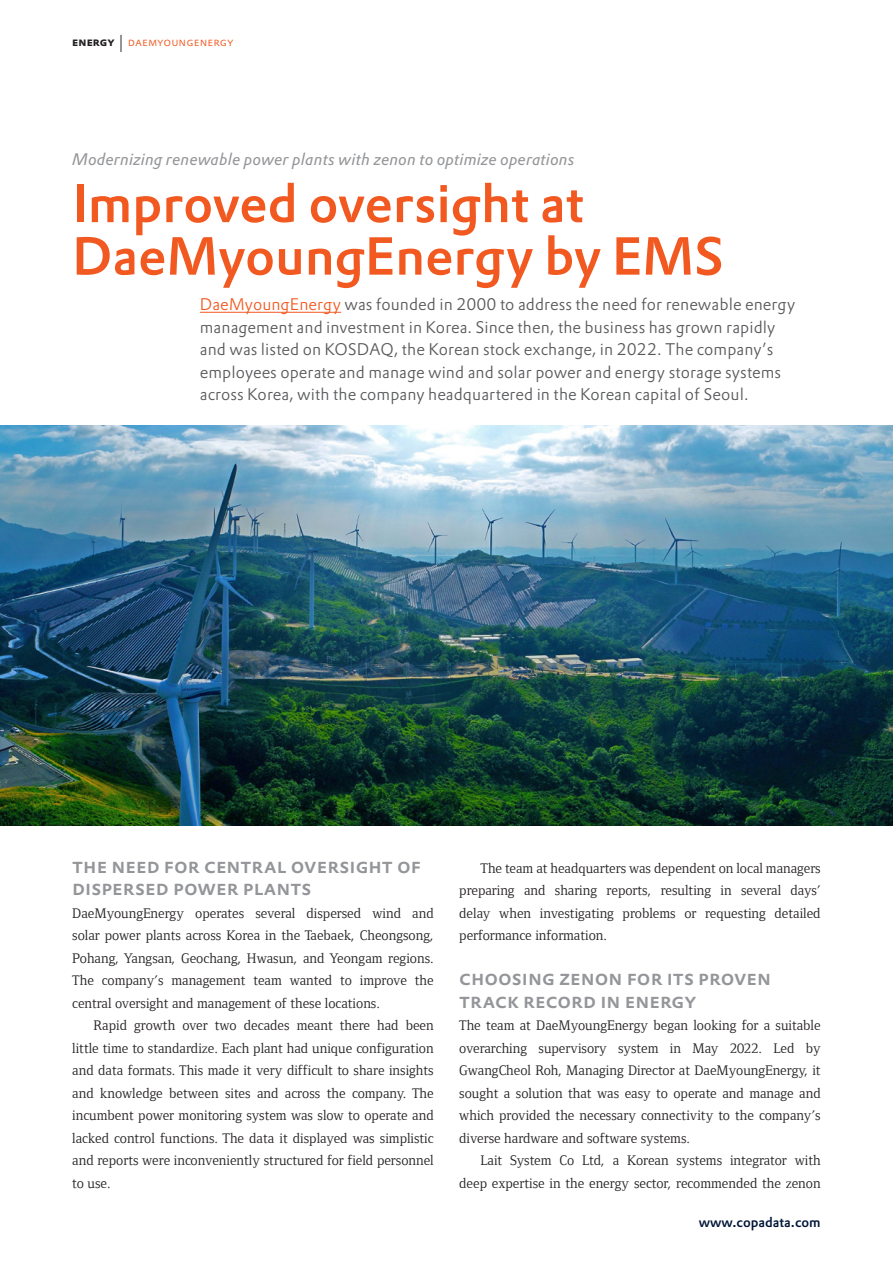
<style>
.page{position:relative;width:893px;height:1263px;background:#fff}
.page>*{position:absolute;margin:0;border:0;box-sizing:border-box;transform-origin:0 0}
.headline_orange{font:500 52.5px/52.5px "DTL Prokyon TOT";color:#f15921}
.headlines_in_copy_left_align{font:500 21px/22.5px "DTL Prokyon TOT Caps";color:#939598}
.lead_text{font:300 16.5px/22.5px "DTL Prokyon TOT";letter-spacing:.005em;color:#57585a}
.kicker{font:italic 16.5px "DTL Prokyon TOT";letter-spacing:.005em;color:#939598}
.copy_indent_ENGLISH{font:14.25px/22.5px "Foundry Form Serif";color:#231f20;text-align:justify}
.copy_no_indent_ENGLISH{font:14.25px/22.5px "Foundry Form Serif";color:#231f20;text-align:justify}
.t1{font:500 13.5px "DTL Prokyon TOT";color:#001537}
.t2{font:300 12px "DTL Prokyon TOT Caps";letter-spacing:.005em;color:#f15921}
.s1{font-weight:700;color:#231f20}
.s2{font-size:24px;color:#231f20}
.s3{color:#f15921}
</style>
<div class="page">
<hr style="left:200px;top:312px;width:141px;height:1px;background:#f15921">
<img style="left:0;top:425px;width:893px;height:401px">
<p class="t2" style="left:72px;top:34px;width:163px"><span class="s1">energy</span> <span class="s2">I</span> daemyoungenergy</p>
<p class="kicker" style="left:72px;top:149px;width:504px">Modernizing renewable power plants with zenon to optimize operations</p>
<p class="headline_orange" style="left:72px;top:177px;width:653px">Improved oversight at<br>DaeMyoungEnergy by EMS</p>
<p class="lead_text" style="left:200px;top:293px;width:597px"><span class="s3">DaeMyoungEnergy</span> was founded in 2000 to address the need for renewable energy management and investment in Korea. Since then, the business has grown rapidly and was listed on KOSDAQ, the Korean stock exchange, in 2022. The company’s employees operate and manage wind and solar power and energy storage systems across Korea, with the company headquartered in the Korean capital of Seoul.</p>
<p class="headlines_in_copy_left_align" style="left:72px;top:854px;width:350px">The need for central oversight of dispersed power plants</p>
<p class="copy_no_indent_ENGLISH" style="left:72px;top:902px;width:363px">DaeMyoungEnergy operates several dispersed wind and solar power plants across Korea in the Taebaek, Cheongsong, Pohang, Yangsan, Geochang, Hwasun, and Yeongam regions.<br>The company’s management team wanted to improve the central oversight and management of these locations.</p>
<p class="copy_indent_ENGLISH" style="left:72px;top:1014px;width:363px;text-indent:21px">Rapid growth over two decades meant there had been little time to standardize. Each plant had unique configuration and data formats. This made it very difficult to share insights and knowledge between sites and across the company. The incumbent power monitoring system was slow to operate and lacked control functions. The data it displayed was simplistic and reports were inconveniently structured for field personnel to use.</p>
<p class="copy_indent_ENGLISH" style="left:459px;top:857px;width:363px;text-indent:21px">The team at headquarters was dependent on local managers preparing and sharing reports, resulting in several days’ delay when investigating problems or requesting detailed performance information.</p>
<p class="headlines_in_copy_left_align" style="left:459px;top:966px;width:313px">Choosing zenon for its proven track record in energy</p>
<p class="copy_no_indent_ENGLISH" style="left:459px;top:1014px;width:363px">The team at DaeMyoungEnergy began looking for a suitable overarching supervisory system in May 2022. Led by GwangCheol Roh, Managing Director at DaeMyoungEnergy, it sought a solution that was easy to operate and manage and which provided the necessary connectivity to the company’s diverse hardware and software systems.</p>
<p class="copy_indent_ENGLISH" style="left:459px;top:1149px;width:363px;text-align:right">Lait System Co Ltd, a Korean systems integrator with deep expertise in the energy sector, recommended the zenon</p>
<p class="t1" style="left:699px;top:1213px;width:124px">www.copadata.com</p>
</div>
